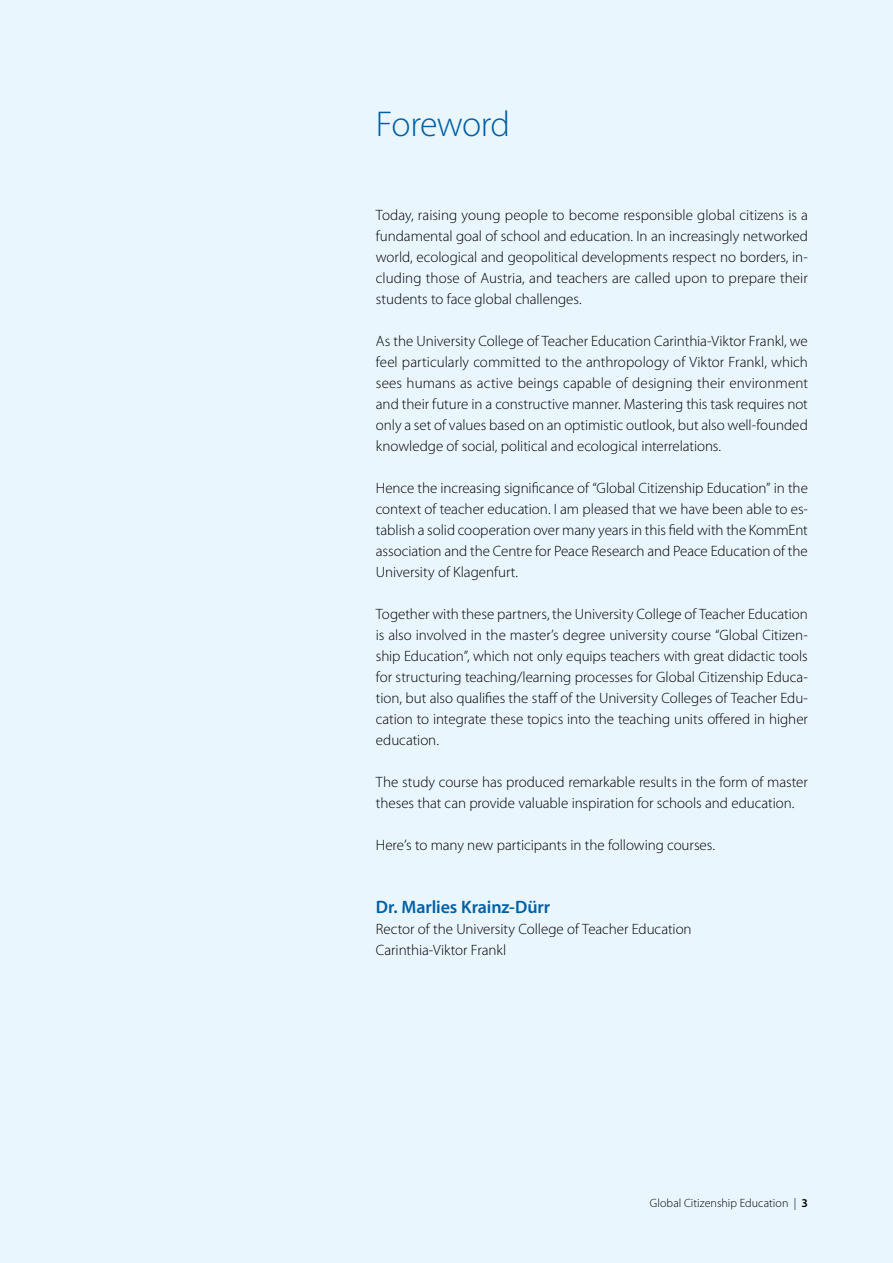
<style>
.page{position:relative;width:893px;height:1263px;background:#eaf6fe}
.page>*{position:absolute;margin:0;border:0;box-sizing:border-box;transform-origin:0 0}
.t1{font:300 36px "Myriad Pro";letter-spacing:-.02em;color:#005fa5}
.t2{font:600 18px "Myriad Pro";letter-spacing:-.005em;color:#005fa5}
.t3{font:300 15px/21px "Myriad Pro";letter-spacing:-.005em;color:#000;text-align:justify}
.t4{font:300 12px "Myriad Pro";letter-spacing:.005em;color:#000}
.s1{font-weight:600}
</style>
<div class="page">
<h1 class="t1" style="left:376px;top:104px;width:136px">Foreword</h1>
<p class="t3" style="left:376px;top:204px;width:434px">Today, raising young people to become responsible global citizens is a fundamental goal of school and education. In an increasingly networked world, ecological and geopolitical developments respect no borders, in&shy;cluding those of Austria, and teachers are called upon to prepare their students to face global challenges.</p>
<p class="t3" style="left:376px;top:330px;width:434px">As the University College of Teacher Education Carinthia-Viktor Frankl, we feel particularly committed to the anthropology of Viktor Frankl, which sees humans as active beings capable of designing their environment and their future in a constructive manner. Mastering this task requires not only a set of values based on an optimistic outlook, but also well-founded knowledge of social, political and ecological interrelations.</p>
<p class="t3" style="left:376px;top:477px;width:434px">Hence the increasing significance of “Global Citizenship Education” in the context of teacher education. I am pleased that we have been able to es&shy;tablish a solid cooperation over many years in this field with the KommEnt association and the Centre for Peace Research and Peace Education of the University of Klagenfurt.</p>
<p class="t3" style="left:376px;top:603px;width:434px">Together with these partners, the University College of Teacher Education is also involved in the master’s degree university course “Global Citizen&shy;ship Education”, which not only equips teachers with great didactic tools for structuring teaching/learning processes for Global Citizenship Educa&shy;tion, but also qualifies the staff of the University Colleges of Teacher Edu&shy;cation to integrate these topics into the teaching units offered in higher education.</p>
<p class="t3" style="left:376px;top:771px;width:433px">The study course has produced remarkable results in the form of master theses that can provide valuable inspiration for schools and education.</p>
<p class="t3" style="left:376px;top:834px;width:341px">Here’s to many new participants in the following courses.</p>
<p class="t2" style="left:376px;top:895px;width:176px">Dr. Marlies Krainz-Dürr</p>
<p class="t3" style="left:376px;top:918px;width:317px">Rector of the University College of Teacher Education<br>Carinthia-Viktor Frankl</p>
<p class="t4" style="left:650px;top:1196px;width:160px">Global Citizenship Education | <span class="s1">3</span></p>
</div>
